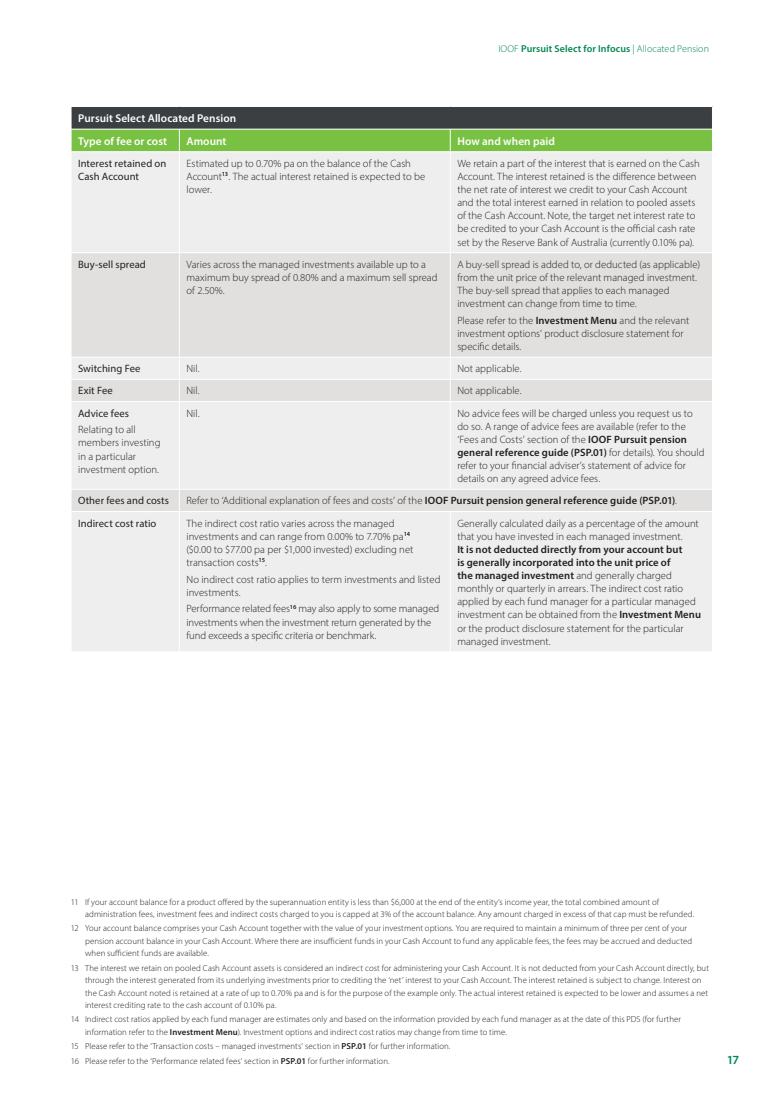
<style>
.page{position:relative;width:780px;height:1099px;background:#fff}
.page>*{position:absolute;margin:0;border:0;box-sizing:border-box;transform-origin:0 0}
.t1{font:600 12.5px "Myriad Pro";color:#008751}
._01_Table_Subhead_1{font:600 11.25px "Myriad Pro";letter-spacing:.005em;color:#fff}
._00_Table_Header{font:600 11.25px "Myriad Pro";letter-spacing:.005em;color:#fff}
._03_Table_Body_Text{font:300 10.62px/13.1px "Myriad Pro";color:#231f20}
._03_Table_Body_Text-2{font:10.62px/13.1px "Myriad Pro";letter-spacing:.005em;color:#231f20}
.t2{font:600 10px "Myriad Pro";letter-spacing:.01em;color:#008751}
._01_Footnotes{font:300 8.75px/12.5px "Myriad Pro";letter-spacing:.01em;color:#231f20}
.s1{font-weight:300}
.s2{font-weight:600}
</style>
<div class="page">
<div style="left:72px;top:152px;width:640px;height:499px;background:#eeeeef"></div>
<svg style="left:72px;top:253px;width:640px;height:258px;background:#e6e6e5"></svg>
<svg style="left:71px;top:107px;width:642px;height:45px;background:#5e8247"></svg>
<hr style="left:71px;top:151px;width:108px;height:1px;background:#fff">
<hr style="left:179px;top:151px;width:271px;height:1px;background:#fff">
<hr style="left:450px;top:151px;width:262px;height:1px;background:#fff">
<hr style="left:71px;top:252px;width:108px;height:1px;background:#fff">
<hr style="left:179px;top:252px;width:271px;height:1px;background:#fff">
<hr style="left:450px;top:252px;width:262px;height:1px;background:#fff">
<hr style="left:71px;top:379px;width:108px;height:1px;background:#fff">
<svg style="left:71px;top:380px;width:1px;height:21px"></svg>
<hr style="left:179px;top:379px;width:271px;height:1px;background:#fff">
<hr style="left:450px;top:379px;width:262px;height:1px;background:#fff">
<svg style="left:71px;top:490px;width:1px;height:21px"></svg>
<hr style="left:71px;top:511px;width:108px;height:1px;background:#fff">
<hr style="left:179px;top:511px;width:271px;height:1px;background:#fff">
<hr style="left:450px;top:511px;width:262px;height:1px;background:#fff">
<hr style="left:179px;top:152px;width:1px;height:100px;background:#fff">
<hr style="left:450px;top:152px;width:1px;height:100px;background:#fff">
<hr style="left:71px;top:357px;width:108px;height:1px;background:#fff">
<hr style="left:179px;top:253px;width:1px;height:104px;background:#fff">
<hr style="left:179px;top:357px;width:271px;height:1px;background:#fff">
<hr style="left:450px;top:253px;width:1px;height:104px;background:#fff">
<hr style="left:450px;top:357px;width:262px;height:1px;background:#fff">
<hr style="left:71px;top:401px;width:108px;height:1px;background:#fff">
<svg style="left:179px;top:358px;width:1px;height:43px"></svg>
<hr style="left:179px;top:401px;width:271px;height:1px;background:#fff">
<svg style="left:450px;top:358px;width:1px;height:43px"></svg>
<hr style="left:179px;top:401px;width:1px;height:88px;background:#fff">
<hr style="left:450px;top:401px;width:262px;height:1px;background:#fff">
<hr style="left:450px;top:401px;width:1px;height:88px;background:#fff">
<hr style="left:71px;top:489px;width:108px;height:1px;background:#fff">
<hr style="left:179px;top:489px;width:271px;height:1px;background:#fff">
<svg style="left:179px;top:490px;width:1px;height:21px"></svg>
<hr style="left:450px;top:489px;width:262px;height:1px;background:#fff">
<hr style="left:179px;top:511px;width:1px;height:140px;background:#fff">
<hr style="left:450px;top:511px;width:1px;height:140px;background:#fff">
<p class="t2" style="left:498px;top:42px;width:212px"><span class="s1">IOOF</span> Pursuit Select for Infocus <span class="s1">| Allocated Pension</span></p>
<p class="_00_Table_Header" style="left:78px;top:111px;width:159px">Pursuit Select Allocated Pension</p>
<p class="_01_Table_Subhead_1" style="left:78px;top:134px;width:90px">Type of fee or cost</p>
<p class="_01_Table_Subhead_1" style="left:186px;top:134px;width:42px">Amount</p>
<p class="_01_Table_Subhead_1" style="left:457px;top:134px;width:99px">How and when paid</p>
<p class="_03_Table_Body_Text-2" style="left:78px;top:156px;width:90px">Interest retained on<br>Cash Account</p>
<p class="_03_Table_Body_Text" style="left:186px;top:157px;width:240px">Estimated up to 0.70% pa on the balance of the Cash<br>Account<sup>13</sup>. The actual interest retained is expected to be lower.</p>
<p class="_03_Table_Body_Text" style="left:457px;top:157px;width:244px">We retain a part of the interest that is earned on the Cash Account. The interest retained is the difference between the net rate of interest we credit to your Cash Account and the total interest earned in relation to pooled assets of the Cash Account. Note, the target net interest rate to be credited to your Cash Account is the official cash rate set by the Reserve Bank of Australia (currently 0.10% pa).</p>
<p class="_03_Table_Body_Text-2" style="left:78px;top:257px;width:69px">Buy-sell spread</p>
<p class="_03_Table_Body_Text" style="left:186px;top:257px;width:252px">Varies across the managed investments available up to a maximum buy spread of 0.80% and a maximum sell spread of 2.50%.</p>
<p class="_03_Table_Body_Text" style="left:457px;top:257px;width:244px">A buy-sell spread is added to, or deducted (as applicable) from the unit price of the relevant managed investment.<br>The buy-sell spread that applies to each managed investment can change from time to time.</p>
<p class="_03_Table_Body_Text" style="left:457px;top:313px;width:233px">Please refer to the <span class="s2">Investment Menu</span> and the relevant investment options’ product disclosure statement for specific details.</p>
<p class="_03_Table_Body_Text-2" style="left:78px;top:362px;width:64px">Switching Fee</p>
<p class="_03_Table_Body_Text" style="left:186px;top:362px;width:15px">Nil.</p>
<p class="_03_Table_Body_Text" style="left:457px;top:362px;width:66px">Not applicable.</p>
<p class="_03_Table_Body_Text-2" style="left:78px;top:384px;width:36px">Exit Fee</p>
<p class="_03_Table_Body_Text" style="left:186px;top:384px;width:15px">Nil.</p>
<p class="_03_Table_Body_Text" style="left:457px;top:384px;width:66px">Not applicable.</p>
<p class="_03_Table_Body_Text-2" style="left:78px;top:406px;width:52px">Advice fees</p>
<p class="_03_Table_Body_Text" style="left:78px;top:423px;width:84px">Relating to all members investing in a particular investment option.</p>
<p class="_03_Table_Body_Text" style="left:186px;top:406px;width:15px">Nil.</p>
<p class="_03_Table_Body_Text" style="left:457px;top:406px;width:249px">No advice fees will be charged unless you request us to do so. A range of advice fees are available (refer to the ‘Fees and Costs’ section of the <span class="s2">IOOF Pursuit pension general reference guide (PSP.01)</span> for details). You should refer to your financial adviser’s statement of advice for details on any agreed advice fees.</p>
<p class="_03_Table_Body_Text-2" style="left:78px;top:494px;width:92px">Other fees and costs</p>
<p class="_03_Table_Body_Text" style="left:186px;top:494px;width:492px">Refer to ‘Additional explanation of fees and costs’ of the <span class="s2">IOOF Pursuit pension general reference guide (PSP.01)</span>.</p>
<p class="_03_Table_Body_Text-2" style="left:78px;top:516px;width:80px">Indirect cost ratio</p>
<p class="_03_Table_Body_Text" style="left:186px;top:516px;width:228px">The indirect cost ratio varies across the managed investments and can range from 0.00% to 7.70% pa<sup>14 </sup>($0.00 to $77.00 pa per $1,000 invested) excluding net transaction costs<sup>15</sup>.</p>
<p class="_03_Table_Body_Text" style="left:186px;top:572px;width:255px">No indirect cost ratio applies to term investments and listed investments.</p>
<p class="_03_Table_Body_Text" style="left:186px;top:602px;width:254px">Performance related fees<sup>16</sup> may also apply to some managed investments when the investment return generated by the fund exceeds a specific criteria or benchmark.</p>
<p class="_03_Table_Body_Text" style="left:457px;top:516px;width:245px">Generally calculated daily as a percentage of the amount that you have invested in each managed investment.<br><span class="s2">It is not deducted directly from your account but<br>is generally incorporated into the unit price of<br>the managed investment</span> and generally charged monthly or quarterly in arrears. The indirect cost ratio applied by each fund manager for a particular managed investment can be obtained from the <span class="s2">Investment Menu </span>or the product disclosure statement for the particular managed investment.</p>
<p class="_01_Footnotes" style="left:85px;top:895px;width:610px;text-indent:-14px">11 If your account balance for a product offered by the superannuation entity is less than $6,000 at the end of the entity’s income year, the total combined amount of administration fees, investment fees and indirect costs charged to you is capped at 3% of the account balance. Any amount charged in excess of that cap must be refunded.</p>
<p class="_01_Footnotes" style="left:85px;top:922px;width:608px;text-indent:-14px">12 Your account balance comprises your Cash Account together with the value of your investment options. You are required to maintain a minimum of three per cent of your pension account balance in your Cash Account. Where there are insufficient funds in your Cash Account to fund any applicable fees, the fees may be accrued and deducted when sufficient funds are available.</p>
<p class="_01_Footnotes" style="left:85px;top:961px;width:625px;text-indent:-14px">13 The interest we retain on pooled Cash Account assets is considered an indirect cost for administering your Cash Account. It is not deducted from your Cash Account directly, but through the interest generated from its underlying investments prior to crediting the ‘net’ interest to your Cash Account. The interest retained is subject to change. Interest on the Cash Account noted is retained at a rate of up to 0.70% pa and is for the purpose of the example only. The actual interest retained is expected to be lower and assumes a net interest crediting rate to the cash account of 0.10% pa.</p>
<p class="_01_Footnotes" style="left:85px;top:1013px;width:597px;text-indent:-14px">14 Indirect cost ratios applied by each fund manager are estimates only and based on the information provided by each fund manager as at the date of this PDS (for further information refer to the <span class="s2">Investment Menu</span>). Investment options and indirect cost ratios may change from time to time.</p>
<p class="_01_Footnotes" style="left:71px;top:1039px;width:381px">15 Please refer to the ‘Transaction costs – managed investments’ section in <span class="s2">PSP.01</span> for further information.</p>
<p class="_01_Footnotes" style="left:71px;top:1054px;width:320px">16 Please refer to the ‘Performance related fees’ section in <span class="s2">PSP.01</span> for further information.</p>
<p class="t1" style="left:726px;top:1051px;width:14px">17</p>
</div>
